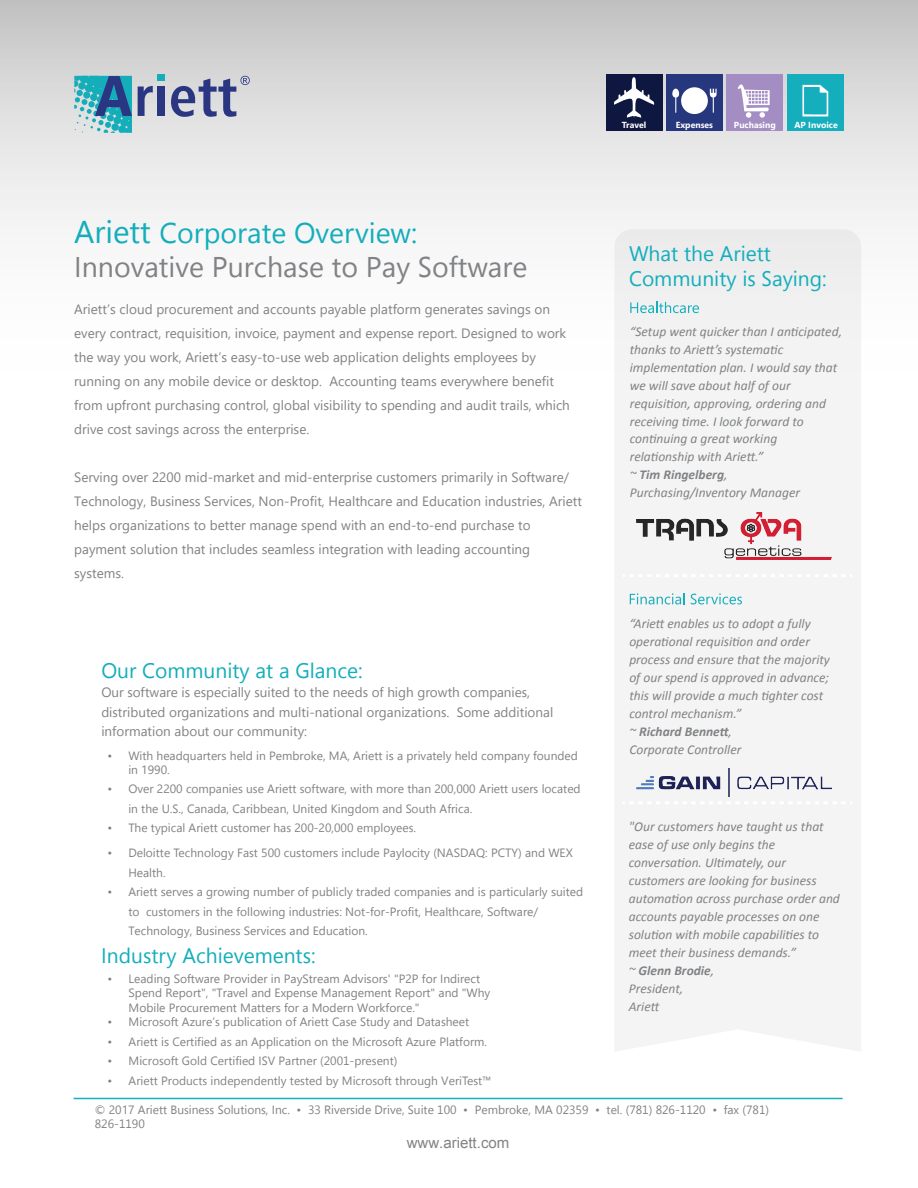
<style>
.page{position:relative;width:918px;height:1188px;background:#fff}
.page>*{position:absolute;margin:0;border:0;box-sizing:border-box;transform-origin:0 0}
.t1{font:28.5px/34.2px "Segoe UI";color:#808285}
.t2{font:21px/25.2px "Segoe UI";color:#14aebc}
.t3{font:15px "Arial";color:#808285}
.t4{font:italic 13.5px/18px "Calibri";color:#808285}
.t5{font:13.5px/24px "Segoe UI";color:#808285}
.t6{font:13.5px/19.5px "Segoe UI";color:#808285}
.t7{font:12px/14.4px "Segoe UI";color:#808285}
.t8{font:12px/14.4px "Segoe UI";color:#808285}
.t9{font:700 8.7px "Segoe UI";color:#fff}
.s1{font-size:31.5px;color:#14aebb}
.s2{color:#14aebb}
.s3{font-style:inherit}
.s4{font-weight:700}
</style>
<div class="page">
<svg style="left:0;top:0;width:918px;height:227px"></svg>
<div style="left:158px;top:74px;width:7px;height:7px;background:#14aebb"></div>
<svg style="left:138px;top:85px;width:15px;height:31px"></svg>
<svg style="left:74px;top:76px;width:58px;height:57px;background:#51a1b8"></svg>
<div style="left:158px;top:87px;width:7px;height:29px;background:#2a3682"></div>
<svg style="left:171px;top:76px;width:79px;height:41px;background:#9da1bc"></svg>
<div style="left:606px;top:74px;width:56px;height:57px;background:#0e173f"></div>
<svg style="left:614px;top:77px;width:40px;height:41px"></svg>
<div style="left:666px;top:74px;width:57px;height:57px;background:#27377e"></div>
<svg style="left:672px;top:89px;width:7px;height:24px"></svg>
<svg style="left:710px;top:89px;width:7px;height:24px"></svg>
<div style="left:681px;top:87px;width:27px;height:27px;background:#fff;border-radius:50%"></div>
<div style="left:727px;top:74px;width:56px;height:57px;background:#a38dc2"></div>
<svg style="left:738px;top:84px;width:32px;height:34px"></svg>
<div style="left:787px;top:74px;width:57px;height:57px;background:#14aebc"></div>
<svg style="left:802px;top:85px;width:26px;height:31px"></svg>
<hr style="left:74px;top:1098px;width:769px;height:1px;background:#14aebc">
<div style="left:614px;top:229px;width:247px;height:822px;background:#f4f4f4"></div>
<svg style="left:630px;top:593px;width:55px;height:11px"></svg>
<svg style="left:691px;top:593px;width:51px;height:11px"></svg>
<img style="left:636px;top:513px;width:195px;height:47px">
<img style="left:636px;top:768px;width:195px;height:28px">
<svg style="left:630px;top:302px;width:69px;height:11px"></svg>
<svg style="left:623px;top:574px;width:229px;height:3px"></svg>
<svg style="left:623px;top:801px;width:229px;height:3px"></svg>
<h1 class="t1" style="left:74px;top:215px;width:455px"><span class="s1">Ariett</span> <span class="s2">Corporate Overview:<br></span>Innovative Purchase <span class="s3">to Pay</span> Software</h1>
<p class="t5" style="left:74px;top:297px;width:497px">Ariett’s cloud procurement and accounts payable platform generates savings on every contract, requisition, invoice, payment and expense report. Designed to work the way you work, Ariett’s easy-to-use web application delights employees by running on any mobile device or desktop. Accounting teams everywhere benefit from upfront purchasing control, global visibility to spending and audit trails, which drive cost savings across the enterprise.</p>
<p class="t5" style="left:74px;top:465px;width:509px">Serving over 2200 mid-market and mid-enterprise customers primarily in Software/ Technology, Business Services, Non-Profit, Healthcare and Education industries, Ariett helps organizations to better manage spend with an end-to-end purchase to payment solution that includes seamless integration with leading accounting systems.</p>
<h2 class="t2" style="left:101px;top:657px;width:263px">Our Community at a Glance:</h2>
<p class="t6" style="left:101px;top:682px;width:453px">Our software is especially suited to the needs of high growth companies, distributed organizations and multi-national organizations. Some additional information about our community:</p>
<p class="t7" style="left:128px;top:748px;width:451px;text-indent:-21px"><span class="s3">•</span> With headquarters held in Pembroke, MA, Ariett is a privately held company founded in 1990.</p>
<p class="t8" style="left:128px;top:779px;width:454px;line-height:19.5px;text-indent:-21px">• Over <span class="s3">2200</span> companies use Ariett software, with more than <span class="s3">200</span>,000 Ariett users located in the U.S., Canada, Caribbean, United Kingdom and South Africa<span class="s3">.</span></p>
<p class="t8" style="left:107px;top:821px;width:310px">• The typical Ariett customer has <span class="s3">200</span>-<span class="s3">2</span>0,000 employees<span class="s3">.</span></p>
<p class="t7" style="left:128px;top:843px;width:446px;line-height:19.5px;text-indent:-21px"><span class="s3">• Deloitte Technology Fast 500</span> customers include Paylocity (NASDAQ: PCTY) and WEX<br>Health.</p>
<p class="t7" style="left:128px;top:882px;width:456px;line-height:19.5px;text-indent:-21px"><span class="s3">• Ariett</span> serves a growing number of publicly traded companies and is particularly suited to <span class="s3">customers in the following industries: Not-for-Profit, Healthcare,</span> Software/<br>Technology, Business Services and Education.</p>
<h2 class="t2" style="left:101px;top:943px;width:216px">Industry Achievements:</h2>
<p class="t7" style="left:129px;top:971px;width:363px;text-indent:-21px"><span class="s3">•</span> Leading Software Provider in PayStream Advisors' "P2P for Indirect<br>Spend Report", "Travel and Expense Management Report" and "Why<br>Mobile Procurement Matters for a Modern Workforce."</p>
<p class="t8" style="left:108px;top:1014px;width:363px">• Microsoft Azure’s publication of Ariett Case Study and Datasheet</p>
<p class="t7" style="left:108px;top:1034px;width:381px"><span class="s3">•</span> Ariett is Certified as an Application on the Microsoft Azure Platform.</p>
<p class="t8" style="left:108px;top:1053px;width:291px">• Microsoft Gold Certified ISV Partner (2001-present)</p>
<p class="t8" style="left:108px;top:1073px;width:385px">• Ariett Products independently tested by Microsoft through VeriTest™</p>
<p class="t9" style="left:622px;top:119px;width:26px">Travel</p>
<p class="t9" style="left:676px;top:119px;width:39px">Expenses</p>
<p class="t9" style="left:734px;top:119px;width:43px">Puchasing</p>
<p class="t9" style="left:794px;top:119px;width:45px">AP Invoice</p>
<h2 class="t2" style="left:629px;top:241px;width:199px">What the Ariett<br>Community is Saying:</h2>
<p class="t4" style="left:630px;top:321px;width:214px">“Setup went quicker than I anticipated, thanks to Ariett’s systematic implementation plan. I would say that we will save about half of our requisition, approving, ordering and receiving time. I look forward to continuing a great working relationship with Ariett.”<br>~ <span class="s4">Tim Ringelberg</span>,<br>Purchasing/Inventory Manager</p>
<p class="t4" style="left:629px;top:614px;width:202px">“Ariett enables us to adopt a fully operational requisition and order process and ensure that the majority of our spend is approved in advance; this will provide a much tighter cost control mechanism.”<br>~ <span class="s4">Richard Bennett</span>,<br>Corporate Controller</p>
<p class="t4" style="left:629px;top:817px;width:213px">"Our customers have taught us that ease of use only begins the conversation. Ultimately, our customers are looking for business automation across purchase order and accounts payable processes on one solution with mobile capabilities to meet their business demands.”<br>~ <span class="s4">Glenn Brodie</span>,<br>President,<br>Ariett</p>
<p class="t8" style="left:95px;top:1102px;width:676px">© <span class="s3">2017</span> Ariett Business Solutions, Inc. • 33 Riverside Drive, Suite 100 • Pembroke, MA 02359 • tel. (781) 826-1120 • fax (781)<br>826-1190</p>
<p class="t3" style="left:407px;top:1133px;width:104px">www.ariett.com</p>
</div>
